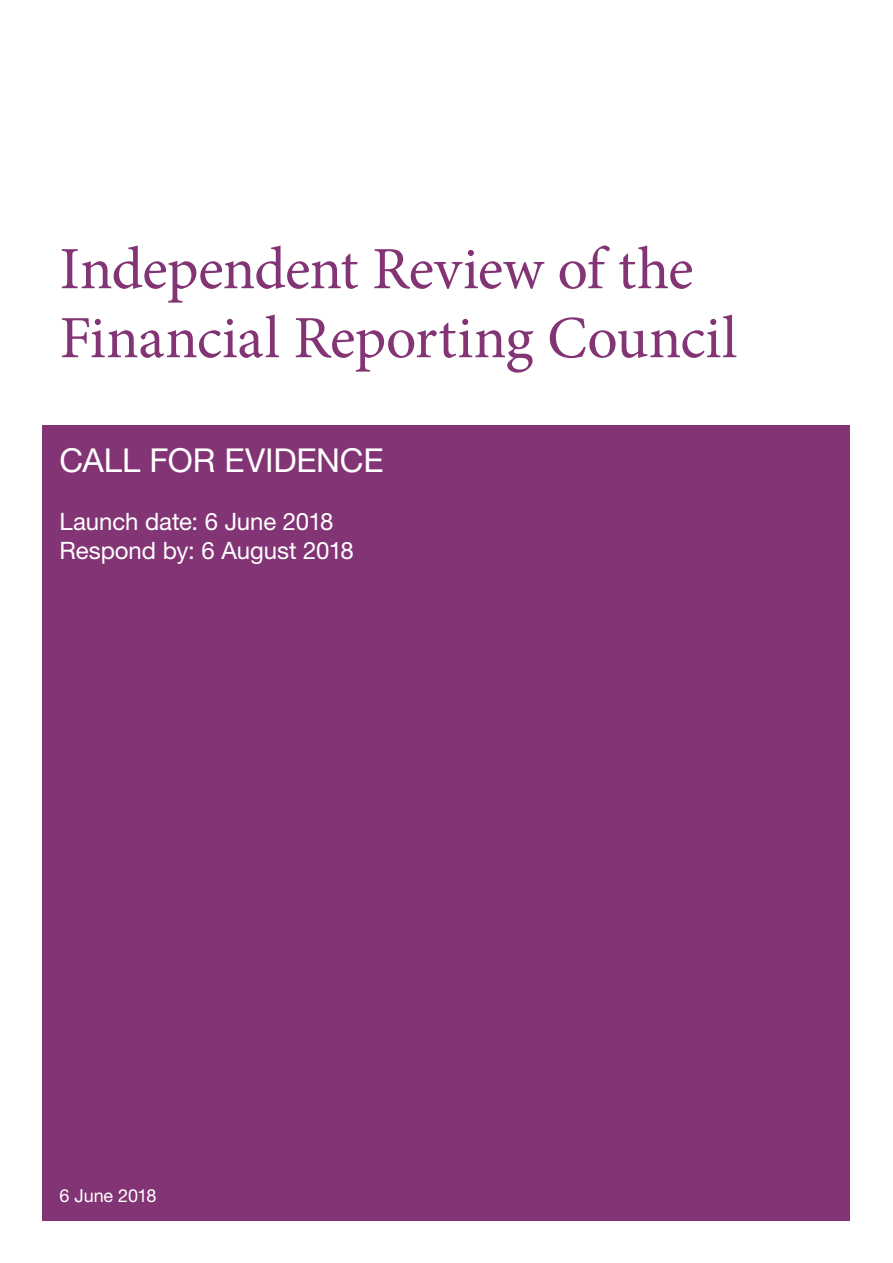
<style>
.page{position:relative;width:893px;height:1263px;background:#fff}
.page>*{position:absolute;margin:0;border:0;box-sizing:border-box;transform-origin:0 0}
.Cover_Title{font:60px/69px "Minion Pro";letter-spacing:-.01em;color:#833475}
.Cover_Subtitle_style{font:33px "Helvetica Neue LT";letter-spacing:-.005em;color:#fff}
.Cover_Subtitle_style-2{font:24px "Helvetica Neue LT";letter-spacing:-.005em;color:#fff}
.Cover_Date_or__tag{font:18px "Helvetica Neue LT";letter-spacing:-.01em;color:#fff}
</style>
<div class="page">
<div style="left:43px;top:425px;width:807px;height:795px;background:#833475"></div>
<h1 class="Cover_Title" style="left:60px;top:235px;width:679px">Independent Review of the<br>Financial Reporting Council</h1>
<h2 class="Cover_Subtitle_style" style="left:60px;top:441px;width:326px">CALL FOR EVIDENCE</h2>
<h2 class="Cover_Subtitle_style-2" style="left:60px;top:507px;width:276px">Launch date: 6 June 2018</h2>
<h2 class="Cover_Subtitle_style-2" style="left:60px;top:536px;width:296px">Respond by: 6 August 2018</h2>
<p class="Cover_Date_or__tag" style="left:60px;top:1185px;width:98px">6 June 2018</p>
</div>
